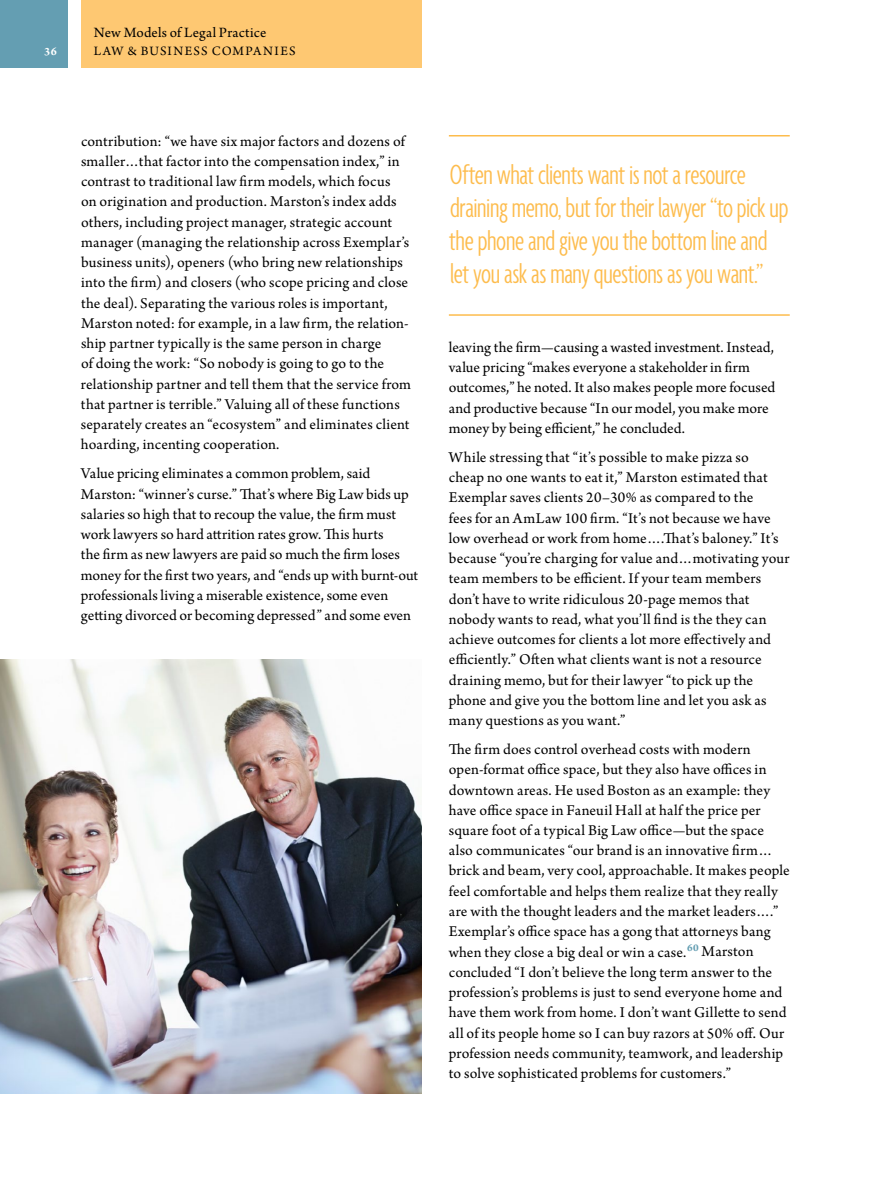
<style>
.page{position:relative;width:891px;height:1188px;background:#fff}
.page>*{position:absolute;margin:0;border:0;box-sizing:border-box;transform-origin:0 0}
.t1{font:300 extra-condensed 30px/33px "Agenda";letter-spacing:-.015em;color:#fdbc4d}
.t2{font:15.75px/20.2px "Arno Pro";letter-spacing:.01em;color:#000}
.t3{font:15px "Arno Pro";letter-spacing:.01em;color:#000}
.t4{font:13.5px "Arno Pro";letter-spacing:.21em;color:#000}
.t5{font:700 12px "Arno Pro";color:#fff}
</style>
<div class="page">
<div style="left:0;top:0;width:68px;height:68px;background:#649eb2"></div>
<div style="left:81px;top:0;width:341px;height:68px;background:#fec872"></div>
<hr style="left:449px;top:135px;width:341px;height:1px;background:#fdbc4d">
<hr style="left:449px;top:314px;width:341px;height:2px;background:#fdbc4d">
<img style="left:0;top:660px;width:422px;height:434px">
<p class="t5" style="left:44px;top:44px;width:14px">36</p>
<p class="t3" style="left:94px;top:24px;width:174px">New Models of Legal Practice</p>
<p class="t4" style="left:94px;top:43px;width:203px">law &amp; business companies</p>
<p class="t2" style="left:81px;top:132px;width:332px">contribution: “we have six major factors and dozens of smaller…that factor into the compensation index,” in contrast to traditional law firm models, which focus<br>on origination and production. Marston’s index adds others, including project manager, strategic account manager (managing the relationship across Exemplar’s business units), openers (who bring new relationships into the firm) and closers (who scope pricing and close the deal). Separating the various roles is important, Marston noted: for example, in a law firm, the relation&shy;ship partner typically is the same person in charge<br>of doing the work: “So nobody is going to go to the relationship partner and tell them that the service from that partner is terrible.” Valuing all of these functions separately creates an “ecosystem” and eliminates client hoarding, incenting cooperation.</p>
<p class="t2" style="left:81px;top:464px;width:339px">Value pricing eliminates a common problem, said Marston: “winner’s curse.” That’s where Big Law bids up salaries so high that to recoup the value, the firm must work lawyers so hard attrition rates grow. This hurts<br>the firm as new lawyers are paid so much the firm loses money for the first two years, and “ends up with burnt-out professionals living a miserable existence, some even getting divorced or becoming depressed” and some even</p>
<h1 class="t1" style="left:449px;top:159px;width:341px">Often what clients want is not a resource draining memo, but for their lawyer “to pick up the phone and give you the bottom line and let you ask as many questions as you want.”</h1>
<p class="t2" style="left:449px;top:338px;width:328px">leaving the firm—causing a wasted investment. Instead, value pricing “makes everyone a stakeholder in firm outcomes,” he noted. It also makes people more focused and productive because “In our model, you make more money by being efficient,” he concluded.</p>
<p class="t2" style="left:449px;top:448px;width:342px">While stressing that “it’s possible to make pizza so<br>cheap no one wants to eat it,” Marston estimated that Exemplar saves clients 20–30% as compared to the<br>fees for an AmLaw 100 firm. “It’s not because we have low overhead or work from home….That’s baloney.” It’s because “you’re charging for value and…motivating your team members to be efficient. If your team members don’t have to write ridiculous 20-page memos that nobody wants to read, what you’ll find is the they can achieve outcomes for clients a lot more effectively and efficiently.” Often what clients want is not a resource draining memo, but for their lawyer “to pick up the phone and give you the bottom line and let you ask as many questions as you want.”</p>
<p class="t2" style="left:449px;top:740px;width:342px">The firm does control overhead costs with modern open-format office space, but they also have offices in downtown areas. He used Boston as an example: they have office space in Faneuil Hall at half the price per square foot of a typical Big Law office—but the space also communicates “our brand is an innovative firm… brick and beam, very cool, approachable. It makes people feel comfortable and helps them realize that they really are with the thought leaders and the market leaders….” Exemplar’s office space has a gong that attorneys bang when they close a big deal or win a case.<sup>60</sup> Marston concluded “I don’t believe the long term answer to the profession’s problems is just to send everyone home and have them work from home. I don’t want Gillette to send all of its people home so I can buy razors at 50% off. Our profession needs community, teamwork, and leadership to solve sophisticated problems for customers.”</p>
</div>
